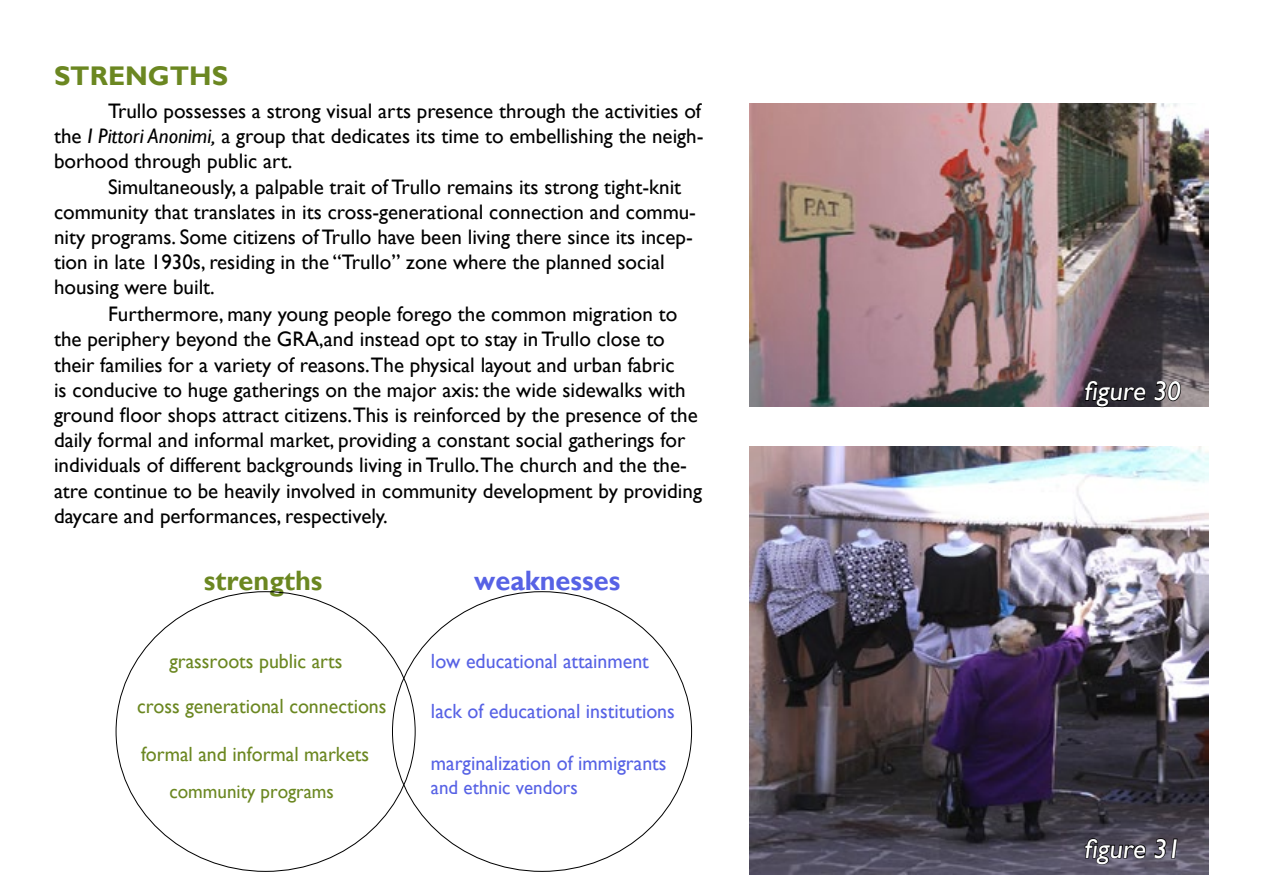
<style>
.page{position:relative;width:1263px;height:893px;background:#fff}
.page>*{position:absolute;margin:0;border:0;box-sizing:border-box;transform-origin:0 0}
.t1{font:700 28.05px "Gill Sans";color:#5762e5}
.t2{font:700 28.05px "Gill Sans";color:#6b8721}
.t3{font:27px "Gill Sans";color:#fff}
.t4{font:700 27px "Gill Sans";color:#6b8721}
.t5{font:21px/25.2px "Gill Sans";color:#000}
.t6{font:20.55px "Gill Sans";color:#5762e5}
.t7{font:20.55px "Gill Sans";color:#6b8721}
.t8{font:19.65px "Gill Sans";color:#6b8721}
.t9{font:19.65px "Gill Sans";color:#5762e5}
.s1{font-style:italic}
</style>
<div class="page">
<img style="left:749px;top:103px;width:460px;height:304px">
<img style="left:750px;top:446px;width:459px;height:428px">
<svg style="left:1084px;top:368px;width:63px;height:40px;background:#2a272d"></svg>
<svg style="left:1153px;top:380px;width:29px;height:22px"></svg>
<svg style="left:1084px;top:825px;width:63px;height:45px;background:#454250"></svg>
<svg style="left:1153px;top:837px;width:25px;height:22px"></svg>
<p class="t4" style="left:54px;top:60px;width:176px">STRENGTHS</p>
<p class="t5" style="left:54px;top:99px;width:651px;text-align:justify;text-indent:54px">Trullo possesses a strong visual arts presence through the activities of the <span class="s1">I Pittori Anonimi,</span> a group that dedicates its time to embellishing the neigh&shy;borhood through public art.</p>
<p class="t5" style="left:54px;top:174px;width:643px;text-indent:54px">Simultaneously, a palpable trait of Trullo remains its strong tight-knit community that translates in its cross-generational connection and commu&shy;nity programs. Some citizens of Trullo have been living there since its incep&shy;tion in late 1930s, residing in the “Trullo” zone where the planned social housing were built.</p>
<p class="t5" style="left:54px;top:302px;width:649px;text-indent:54px">Furthermore, many young people forego the common migration to the periphery beyond the GRA,and instead opt to stay in Trullo close to their families for a variety of reasons.The physical layout and urban fabric<br>is conducive to huge gatherings on the major axis: the wide sidewalks with ground floor shops attract citizens.This is reinforced by the presence of the daily formal and informal market, providing a constant social gatherings for individuals of different backgrounds living in Trullo.The church and the the&shy;atre continue to be heavily involved in community development by providing daycare and performances, respectively.</p>
<h1 class="t2" style="left:204px;top:563px;width:120px">strengths</h1>
<h1 class="t1" style="left:474px;top:563px;width:148px">weaknesses</h1>
<p class="t7" style="left:169px;top:649px;width:174px">grassroots public arts</p>
<p class="t7" style="left:137px;top:695px;width:251px">cross generational connections</p>
<p class="t7" style="left:141px;top:742px;width:230px">formal and informal markets</p>
<p class="t8" style="left:169px;top:780px;width:166px">community programs</p>
<p class="t6" style="left:431px;top:649px;width:219px">low educational attainment</p>
<p class="t6" style="left:431px;top:699px;width:245px">lack of educational institutions</p>
<p class="t6" style="left:431px;top:751px;width:237px">marginalization of immigrants</p>
<p class="t9" style="left:431px;top:775px;width:148px">and ethnic vendors</p>
<p class="t3" style="left:1084px;top:375px;width:102px">figure 30</p>
<p class="t3" style="left:1084px;top:833px;width:102px">figure 31</p>
</div>
